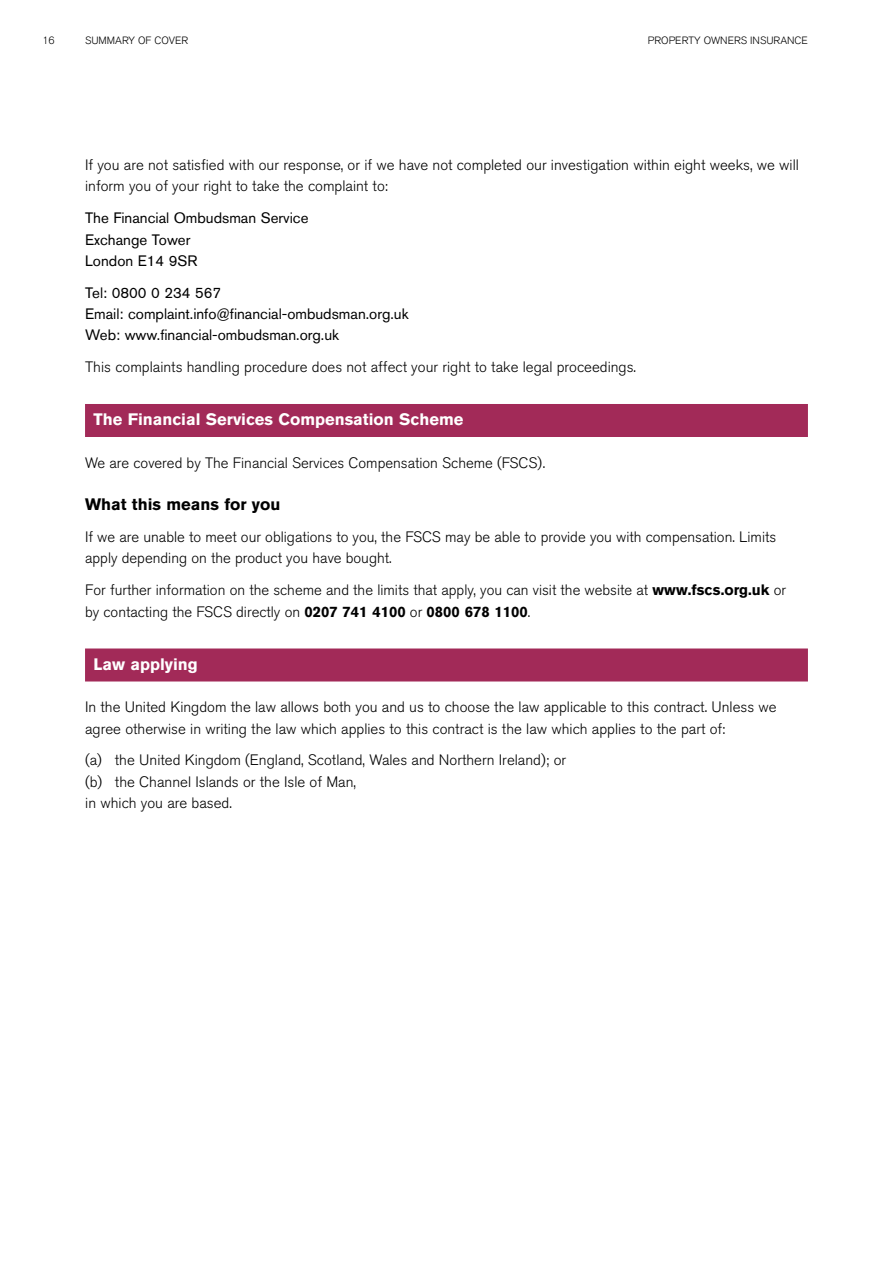
<style>
.page{position:relative;width:893px;height:1263px;background:#fff}
.page>*{position:absolute;margin:0;border:0;box-sizing:border-box;transform-origin:0 0}
.t1{font:700 16.5px "Akzidenz Grotesk BQ";color:#fff}
.t2{font:700 16.5px "Akzidenz Grotesk BQ";color:#000}
.t3{font:300 15px/21.3px "Akzidenz Grotesk BQ";color:#000}
.t4{font:15px/21.3px "Akzidenz Grotesk BQ";color:#000}
.t5{font:300 10.5px "Akzidenz Grotesk BQ";color:#000}
.s1{font-weight:700}
</style>
<div class="page">
<div style="left:85px;top:404px;width:723px;height:33px;background:#a22a58"></div>
<div style="left:85px;top:648px;width:723px;height:33px;background:#a22a58"></div>
<p class="t5" style="left:43px;top:34px;width:14px">16</p>
<p class="t5" style="left:85px;top:34px;width:105px">SUMMARY OF COVER</p>
<p class="t5" style="left:648px;top:34px;width:161px">PROPERTY OWNERS INSURANCE</p>
<p class="t3" style="left:85px;top:155px;width:715px">If you are not satisfied with our response, or if we have not completed our investigation within eight weeks, we will inform you of your right to take the complaint to:</p>
<p class="t4" style="left:85px;top:207px;width:225px">The Financial Ombudsman Service<br>Exchange Tower<br>London E14 9SR</p>
<p class="t4" style="left:85px;top:282px;width:325px">Tel: 0800 0 234 567<br>Email: complaint.info@financial-ombudsman.org.uk<br>Web: www.financial-ombudsman.org.uk</p>
<p class="t3" style="left:85px;top:356px;width:552px">This complaints handling procedure does not affect your right to take legal proceedings.</p>
<p class="t1" style="left:94px;top:410px;width:371px">The Financial Services Compensation Scheme</p>
<p class="t3" style="left:85px;top:452px;width:462px">We are covered by The Financial Services Compensation Scheme (FSCS).</p>
<p class="t2" style="left:85px;top:495px;width:197px">What this means for you</p>
<p class="t3" style="left:85px;top:527px;width:693px">If we are unable to meet our obligations to you, the FSCS may be able to provide you with compensation. Limits apply depending on the product you have bought.</p>
<p class="t3" style="left:85px;top:580px;width:703px">For further information on the scheme and the limits that apply, you can visit the website at <span class="s1">www.fscs.org.uk</span> or by contacting the FSCS directly on <span class="s1">0207 741 4100</span> or <span class="s1">0800 678 1100</span>.</p>
<p class="t1" style="left:94px;top:654px;width:106px">Law applying</p>
<p class="t3" style="left:85px;top:697px;width:693px">In the United Kingdom the law allows both you and us to choose the law applicable to this contract. Unless we agree otherwise in writing the law which applies to this contract is the law which applies to the part of:</p>
<p class="t3" style="left:85px;top:750px;width:482px">(a) the United Kingdom (England, Scotland, Wales and Northern Ireland); or (b) the Channel Islands or the Isle of Man,<br>in which you are based.</p>
</div>
